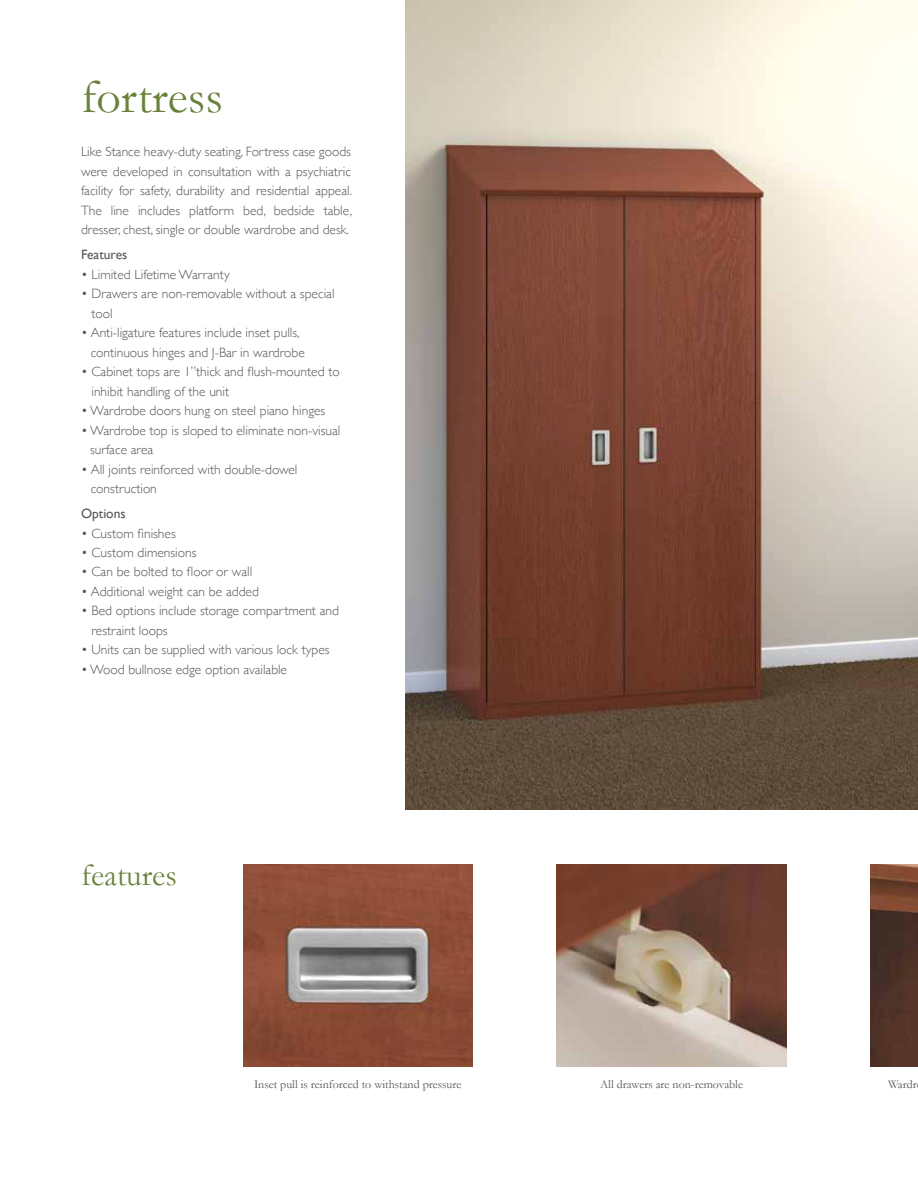
<style>
.page{position:relative;width:918px;height:1188px;background:#fff}
.page>*{position:absolute;margin:0;border:0;box-sizing:border-box;transform-origin:0 0}
.t1{font:48px "Garamond";color:#6a813b}
.t2{font:31.5px "Garamond";color:#6a813b}
.t3{font:300 13.5px/19.5px "Gill Sans";color:#55565a}
.t4{font:13.5px "Gill Sans";color:#55565a}
.t5{font:12px "Garamond";color:#55565a}
</style>
<div class="page">
<img style="left:405px;top:0;width:513px;height:810px">
<img style="left:243px;top:864px;width:229px;height:202px">
<img style="left:557px;top:864px;width:229px;height:202px">
<img style="left:871px;top:864px;width:47px;height:202px">
<h1 class="t1" style="left:81px;top:69px;width:144px">fortress</h1>
<p class="t3" style="left:81px;top:142px;width:273px;text-align:justify">Like Stance heavy-duty seating, Fortress case goods were developed in consultation with a psychiatric facility for safety, durability and residential appeal.<br>The line includes platform bed, bedside table, dresser, chest, single or double wardrobe and desk.</p>
<p class="t4" style="left:81px;top:247px;width:48px">Features</p>
<p class="t3" style="left:81px;top:264px;width:150px">• Limited Lifetime Warranty</p>
<p class="t3" style="left:92px;top:283px;width:245px;text-indent:-11px">• Drawers are non-removable without a special tool</p>
<p class="t3" style="left:91px;top:322px;width:216px;text-indent:-10px">• Anti-ligature features include inset pulls, continuous hinges and J-Bar in wardrobe</p>
<p class="t3" style="left:92px;top:361px;width:250px;text-indent:-11px">• Cabinet tops are 1”thick and flush-mounted to inhibit handling of the unit</p>
<p class="t3" style="left:81px;top:400px;width:246px">• Wardrobe doors hung on steel piano hinges</p>
<p class="t3" style="left:90px;top:420px;width:252px;text-indent:-9px">• Wardrobe top is sloped to eliminate non-visual surface area</p>
<p class="t3" style="left:91px;top:459px;width:208px;text-indent:-10px">• All joints reinforced with double-dowel construction</p>
<p class="t4" style="left:81px;top:506px;width:46px">Options</p>
<p class="t3" style="left:81px;top:523px;width:96px">• Custom finishes</p>
<p class="t3" style="left:81px;top:542px;width:117px">• Custom dimensions</p>
<p class="t3" style="left:81px;top:562px;width:173px">• Can be bolted to floor or wall</p>
<p class="t3" style="left:81px;top:581px;width:179px">• Additional weight can be added</p>
<p class="t3" style="left:92px;top:601px;width:249px;text-indent:-11px">• Bed options include storage compartment and restraint loops</p>
<p class="t3" style="left:81px;top:640px;width:250px">• Units can be supplied with various lock types</p>
<p class="t3" style="left:81px;top:659px;width:208px">• Wood bullnose edge option available</p>
<h2 class="t2" style="left:81px;top:856px;width:97px">features</h2>
<p class="t5" style="left:254px;top:1077px;width:209px">Inset pull is reinforced to withstand pressure</p>
<p class="t5" style="left:600px;top:1077px;width:144px">All drawers are non-removable</p>
<p class="t5" style="left:888px;top:1077px;width:30px">Wardr</p>
</div>
